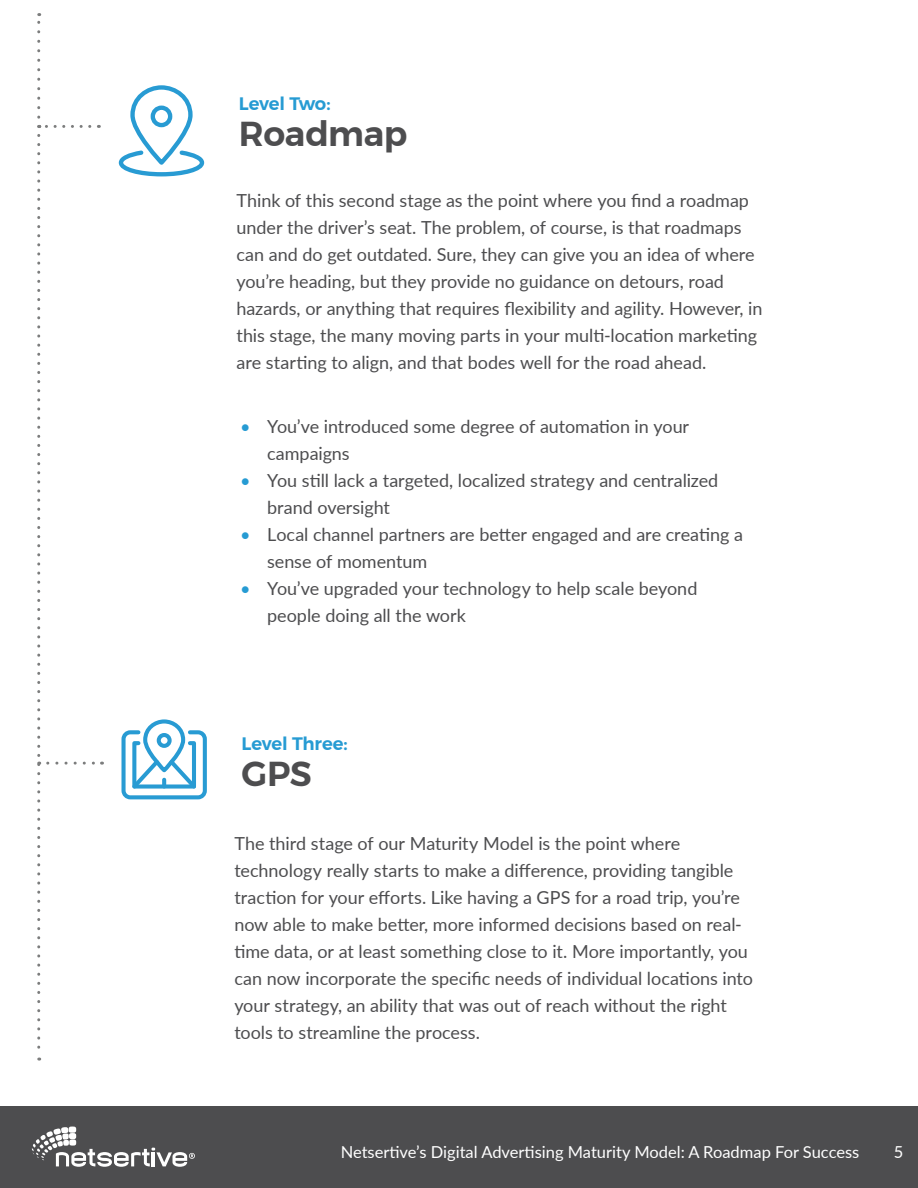
<style>
.page{position:relative;width:918px;height:1188px;background:#fff}
.page>*{position:absolute;margin:0;border:0;box-sizing:border-box;transform-origin:0 0}
.t1{font:600 34.5px "Montserrat";letter-spacing:-.01em;color:#4d4d4f}
.t2{font:18px/27px "Lato";letter-spacing:-.005em;color:#4d4d4f}
.t3{font:600 18px "Montserrat";letter-spacing:-.01em;color:#269bd3}
.t4{font:16.5px "Lato";color:#fff}
.s1{color:#269bd3}
</style>
<div class="page">
<div style="left:0;top:1107px;width:918px;height:81px;background:#4d4d4f"></div>
<svg style="left:32px;top:1127px;width:163px;height:40px"></svg>
<div style="left:130px;top:85px;width:63px;height:80px;border:4px solid #289bd3;border-radius:28px"></div>
<div style="left:151px;top:106px;width:21px;height:21px;border:4px solid #289bd3;border-radius:50%"></div>
<svg style="left:119px;top:148px;width:85px;height:28px"></svg>
<div style="left:122px;top:730px;width:85px;height:69px;border:4px solid #289bd3;border-radius:7px"></div>
<div style="left:143px;top:719px;width:42px;height:53px;border:4px solid #289bd3;border-radius:19px"></div>
<div style="left:157px;top:733px;width:15px;height:15px;border:4px solid #289bd3;border-radius:50%"></div>
<svg style="left:132px;top:739px;width:64px;height:50px"></svg>
<svg style="left:37px;top:135px;width:3px;height:926px"></svg>
<svg style="left:48px;top:762px;width:55px;height:3px"></svg>
<svg style="left:39px;top:125px;width:51px;height:3px"></svg>
<svg style="left:37px;top:13px;width:3px;height:104px"></svg>
<p class="t3" style="left:239px;top:90px;width:93px">Level Two:</p>
<h1 class="t1" style="left:239px;top:107px;width:170px">Roadmap</h1>
<p class="t2" style="left:237px;top:186px;width:528px">Think of this second stage as the point where you find a roadmap under the driver’s seat. The problem, of course, is that roadmaps can and do get outdated. Sure, they can give you an idea of where you’re heading, but they provide no guidance on detours, road hazards, or anything that requires flexibility and agility. However, in this stage, the many moving parts in your multi-location marketing are starting to align, and that bodes well for the road ahead.</p>
<p class="t2" style="left:267px;top:413px;width:424px;text-indent:-27px"><span class="s1">•</span> You’ve introduced some degree of automation in your campaigns</p>
<p class="t2" style="left:267px;top:467px;width:453px;text-indent:-27px"><span class="s1">•</span> You still lack a targeted, localized strategy and centralized brand oversight</p>
<p class="t2" style="left:267px;top:521px;width:477px;text-indent:-27px"><span class="s1">•</span> Local channel partners are better engaged and are creating a sense of momentum</p>
<p class="t2" style="left:267px;top:575px;width:432px;text-indent:-27px"><span class="s1">•</span> You’ve upgraded your technology to help scale beyond people doing all the work</p>
<p class="t3" style="left:242px;top:729px;width:108px">Level Three:</p>
<h1 class="t1" style="left:242px;top:746px;width:72px">GPS</h1>
<p class="t2" style="left:234px;top:830px;width:520px">The third stage of our Maturity Model is the point where technology really starts to make a difference, providing tangible traction for your efforts. Like having a GPS for a road trip, you’re now able to make better, more informed decisions based on real&shy;time data, or at least something close to it. More importantly, you can now incorporate the specific needs of individual locations into your strategy, an ability that was out of reach without the right tools to streamline the process.</p>
<p class="t4" style="left:341px;top:1141px;width:520px">Netsertive’s Digital Advertising Maturity Model: A Roadmap For Success</p>
<p class="t4" style="left:894px;top:1141px;width:11px">5</p>
</div>
